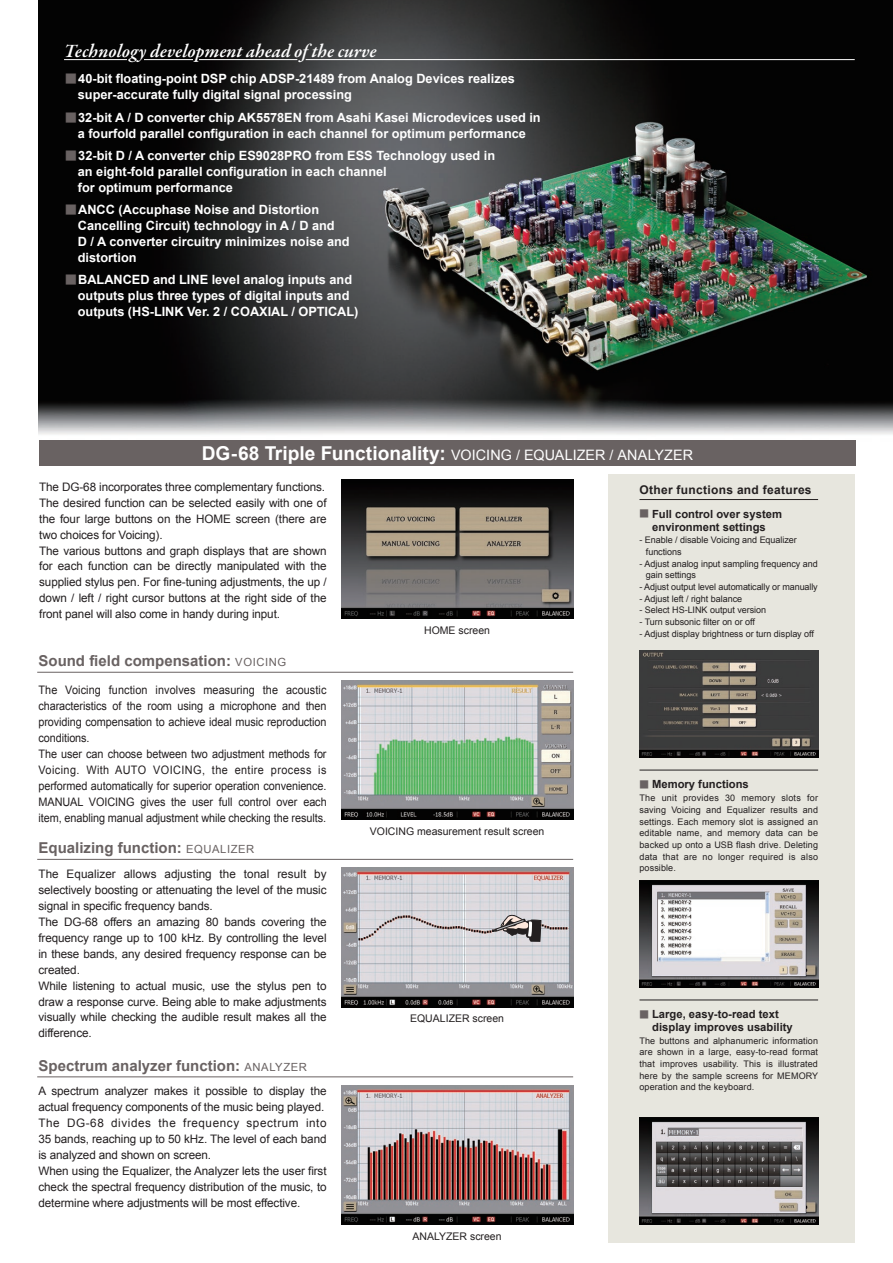
<style>
.page{position:relative;width:893px;height:1263px;background:#fff}
.page>*{position:absolute;margin:0;border:0;box-sizing:border-box;transform-origin:0 0}
.t1{font:italic 600 19.2px "Garamond Premr Pro";color:#fff}
.t2{font:700 15px "Arial";color:#696262}
.t3{font:14.4px "Arial";letter-spacing:.005em;color:#fff}
.t4{font:700 12.75px/15.9px "Arial";color:#fff}
.t5{font:700 12px "Arial";letter-spacing:.025em;color:#231f20}
.t6{font:11.7px/15.9px "Arial";letter-spacing:-.01em;color:#231f20}
.t7{font:11.7px/15.9px "Arial";letter-spacing:-.01em;color:#231f20;scale:.93 1}
.t8{font:700 11.25px/12.8px "Arial";color:#231f20;text-align:center}
.t9{font:10.5px "Arial";color:#231f20}
.t10{font:9px/11.7px "Arial";letter-spacing:-.005em;color:#231f20;text-align:justify}
.s1{font-family:"Shin Go Pro";font-weight:500;font-size:11.7px;color:#696262}
.s2{font-weight:700;font-size:19.2px}
.s3{font-weight:400;font-size:11.25px}
.s4{font-family:"Shin Go Pro";font-weight:400;font-size:9.45px;color:#696262}
</style>
<div class="page">
<div style="left:609px;top:474px;width:246px;height:769px;background:#e7e6de"></div>
<img style="left:639px;top:650px;width:179px;height:107px">
<img style="left:639px;top:880px;width:179px;height:107px">
<hr style="left:639px;top:499px;width:179px;height:1px;background:#231f20">
<hr style="left:639px;top:770px;width:179px;height:1px;background:#231f20">
<hr style="left:639px;top:1000px;width:179px;height:1px;background:#231f20">
<img style="left:639px;top:1118px;width:179px;height:107px">
<img style="left:38px;top:0;width:855px;height:441px">
<div style="left:39px;top:441px;width:817px;height:25px;background:#696262"></div>
<img style="left:341px;top:479px;width:232px;height:139px">
<img style="left:341px;top:1085px;width:232px;height:139px">
<img style="left:341px;top:681px;width:232px;height:139px">
<img style="left:341px;top:868px;width:232px;height:139px">
<svg style="left:491px;top:913px;width:50px;height:28px"></svg>
<hr style="left:37px;top:672px;width:536px;height:1px;background:#696262">
<hr style="left:37px;top:859px;width:536px;height:1px;background:#696262">
<hr style="left:37px;top:1076px;width:536px;height:1px;background:#696262">
<hr style="left:306px;top:59px;width:549px;height:1px;background:#fff">
<hr style="left:64px;top:59px;width:233px;height:1px;background:#fff">
<hr style="left:127px;top:58px;width:17px;height:3px;background:#060505">
<svg style="left:193px;top:58px;width:6px;height:3px"></svg>
<h1 class="t1" style="left:64px;top:39px;width:314px">Technology development ahead of the curve</h1>
<p class="t4" style="left:78px;top:71px;width:439px;text-indent:-13px"><span class="s1">■</span>40-bit floating-point DSP chip ADSP-21489 from Analog Devices realizes super-accurate fully digital signal processing</p>
<p class="t4" style="left:65px;top:110px;width:477px;text-align:center"><span class="s1">■</span>32-bit A / D converter chip AK5578EN from Asahi Kasei Microdevices used in a fourfold parallel configuration in each channel for optimum performance</p>
<p class="t4" style="left:78px;top:148px;width:419px;text-indent:-13px"><span class="s1">■</span>32-bit D / A converter chip ES9028PRO from ESS Technology used in an eight-fold parallel configuration in each channel<br>for optimum performance</p>
<p class="t4" style="left:78px;top:202px;width:273px;text-indent:-13px"><span class="s1">■</span>ANCC (Accuphase Noise and Distortion Cancelling Circuit) technology in A / D and<br>D / A converter circuitry minimizes noise and distortion</p>
<p class="t4" style="left:78px;top:272px;width:282px;text-indent:-13px"><span class="s1">■</span>BALANCED and LINE level analog inputs and outputs plus three types of digital inputs and outputs (HS-LINK Ver. 2 / COAXIAL / OPTICAL)</p>
<p class="t3" style="left:202px;top:445px;width:493px"><span class="s2">DG-68 Triple Functionality:</span> VOICING / EQUALIZER / ANALYZER</p>
<p class="t6" style="left:39px;top:479px;width:289px">The DG-68 incorporates three complementary functions.<br>The desired function can be selected easily with one of the four large buttons on the HOME screen (there are two choices for Voicing).<br>The various buttons and graph displays that are shown for each function can be directly manipulated with the supplied stylus pen. For fine-tuning adjustments, the up / down / left / right cursor buttons at the right side of the front panel will also come in handy during input.</p>
<p class="t2" style="left:38px;top:651px;width:249px">Sound field compensation: <span class="s3">VOICING</span></p>
<p class="t7" style="left:38px;top:682px;width:311px">The Voicing function involves measuring the acoustic characteristics of the room using a microphone and then providing compensation to achieve ideal music reproduction conditions.<br>The user can choose between two adjustment methods for Voicing. With AUTO VOICING, the entire process is performed automatically for superior operation convenience.<br>MANUAL VOICING gives the user full control over each item, enabling manual adjustment while checking the results.</p>
<p class="t2" style="left:38px;top:838px;width:217px">Equalizing function: <span class="s3">EQUALIZER</span></p>
<p class="t6" style="left:38px;top:866px;width:290px">The Equalizer allows adjusting the tonal result by selectively boosting or attenuating the level of the music signal in specific frequency bands.<br>The DG-68 offers an amazing 80 bands covering the frequency range up to 100 kHz. By controlling the level in these bands, any desired frequency response can be created.<br>While listening to actual music, use the stylus pen to draw a response curve. Being able to make adjustments visually while checking the audible result makes all the difference.</p>
<p class="t2" style="left:38px;top:1055px;width:270px">Spectrum analyzer function: <span class="s3">ANALYZER</span></p>
<p class="t6" style="left:38px;top:1083px;width:290px">A spectrum analyzer makes it possible to display the actual frequency components of the music being played.<br>The DG-68 divides the frequency spectrum into 35 bands, reaching up to 50 kHz. The level of each band is analyzed and shown on screen.<br>When using the Equalizer, the Analyzer lets the user first check the spectral frequency distribution of the music, to determine where adjustments will be most effective.</p>
<p class="t9" style="left:424px;top:623px;width:67px">HOME screen</p>
<p class="t9" style="left:370px;top:824px;width:176px">VOICING measurement result screen</p>
<p class="t9" style="left:410px;top:1011px;width:95px">EQUALIZER screen</p>
<p class="t9" style="left:413px;top:1229px;width:91px">ANALYZER screen</p>
<p class="t5" style="left:639px;top:482px;width:174px">Other functions and features</p>
<p class="t8" style="left:639px;top:508px;width:144px"><span class="s4">■</span> Full control over system environment settings</p>
<p class="t10" style="left:646px;top:534px;width:153px;text-indent:-6px">- Enable / disable Voicing and Equalizer functions</p>
<p class="t10" style="left:646px;top:558px;width:173px;text-indent:-6px">- Adjust analog input sampling frequency and gain settings</p>
<p class="t10" style="left:639px;top:581px;width:180px">- Adjust output level automatically or manually</p>
<p class="t10" style="left:639px;top:593px;width:104px">- Adjust left / right balance</p>
<p class="t10" style="left:639px;top:605px;width:128px">- Select HS-LINK output version</p>
<p class="t10" style="left:639px;top:616px;width:117px">- Turn subsonic filter on or off</p>
<p class="t10" style="left:639px;top:628px;width:176px">- Adjust display brightness or turn display off</p>
<p class="t8" style="left:639px;top:778px;width:111px"><span class="s4">■</span> Memory functions</p>
<p class="t10" style="left:639px;top:792px;width:180px">The unit provides 30 memory slots for saving Voicing and Equalizer results and settings. Each memory slot is assigned an editable name, and memory data can be backed up onto a USB flash drive. Deleting data that are no longer required is also possible.</p>
<p class="t8" style="left:652px;top:1008px;width:142px;text-align:left;text-indent:-13px"><span class="s4">■</span> Large, easy-to-read text display improves usability</p>
<p class="t10" style="left:639px;top:1035px;width:180px">The buttons and alphanumeric information are shown in a large, easy-to-read format that improves usability. This is illustrated here by the sample screens for MEMORY operation and the keyboard.</p>
</div>
